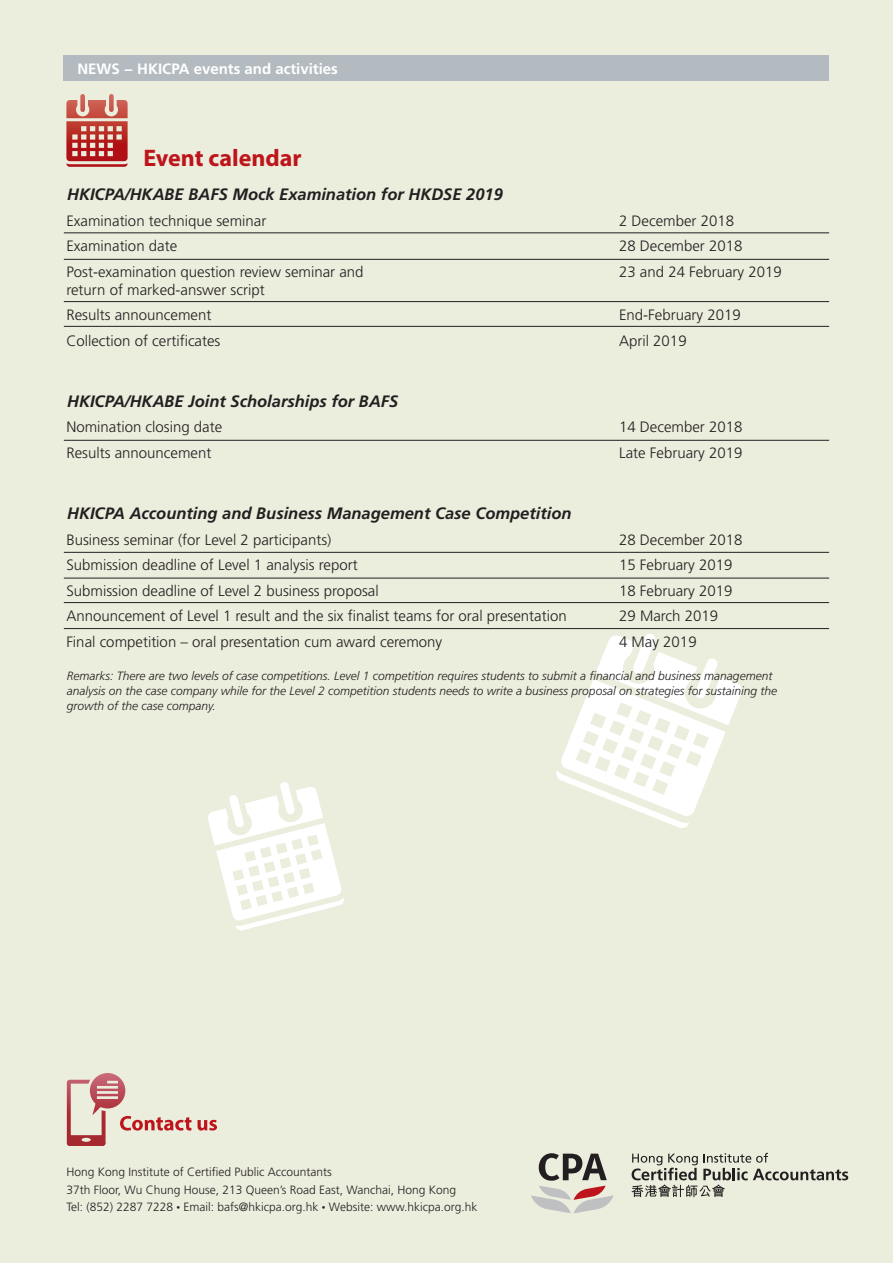
<style>
.page{position:relative;width:893px;height:1263px;background:#ebeddd}
.page>*{position:absolute;margin:0;border:0;box-sizing:border-box;transform-origin:0 0}
.t1{font:700 24px "Myriad Pro";color:#be141b}
.t2{font:italic 700 16.5px "Frutiger";color:#231f20}
.t3{font:300 15px/25.5px "Frutiger";color:#231f20}
.t4{font:700 15px "Frutiger";color:#fff}
.t5{font:italic 300 12px/15px "Frutiger";color:#231f20}
.t6{font:300 12px/17.5px "Frutiger";color:#231f20}
.s1{font-size:7.5px}
</style>
<div class="page">
<svg style="left:120px;top:1116px;width:71px;height:14px"></svg>
<svg style="left:198px;top:1120px;width:19px;height:10px"></svg>
<img style="left:67px;top:1080px;width:39px;height:66px">
<img style="left:90px;top:1073px;width:35px;height:42px">
<svg style="left:631px;top:1153px;width:217px;height:44px"></svg>
<svg style="left:531px;top:1153px;width:82px;height:60px"></svg>
<svg style="left:66px;top:100px;width:62px;height:67px"></svg>
<svg style="left:109px;top:94px;width:5px;height:18px"></svg>
<svg style="left:80px;top:94px;width:5px;height:18px"></svg>
<svg style="left:556px;top:634px;width:186px;height:194px"></svg>
<svg style="left:208px;top:782px;width:136px;height:149px"></svg>
<div style="left:64px;top:55px;width:765px;height:26px;background:#b4bbc0"></div>
<hr style="left:64px;top:440px;width:765px;height:1px;background:#231f20">
<hr style="left:64px;top:578px;width:765px;height:1px;background:#231f20">
<hr style="left:64px;top:602px;width:765px;height:1px;background:#231f20">
<hr style="left:64px;top:628px;width:765px;height:1px;background:#231f20">
<hr style="left:64px;top:552px;width:765px;height:1px;background:#231f20">
<hr style="left:64px;top:233px;width:765px;height:1px;background:#231f20">
<hr style="left:64px;top:259px;width:765px;height:1px;background:#231f20">
<hr style="left:64px;top:301px;width:765px;height:1px;background:#231f20">
<hr style="left:64px;top:326px;width:765px;height:1px;background:#231f20">
<p class="t4" style="left:77px;top:60px;width:262px">NEWS − HKICPA events and activities</p>
<h1 class="t1" style="left:143px;top:143px;width:160px">Event calendar</h1>
<p class="t2" style="left:67px;top:184px;width:437px">HKICPA/HKABE BAFS Mock Examination for HKDSE 2019</p>
<p class="t3" style="left:66px;top:208px;width:202px">Examination technique seminar</p>
<p class="t3" style="left:619px;top:208px;width:117px">2 December 2018</p>
<p class="t3" style="left:66px;top:233px;width:112px">Examination date</p>
<p class="t3" style="left:619px;top:233px;width:125px">28 December 2018</p>
<p class="t3" style="left:66px;top:259px;width:299px">Post-examination question review seminar and</p>
<p class="t3" style="left:619px;top:259px;width:164px">23 and 24 February 2019</p>
<p class="t3" style="left:66px;top:277px;width:200px">return of marked-answer script<br>Results announcement</p>
<p class="t3" style="left:619px;top:302px;width:123px">End-February 2019</p>
<p class="t3" style="left:66px;top:328px;width:156px">Collection of certificates</p>
<p class="t3" style="left:619px;top:328px;width:69px">April 2019</p>
<p class="t2" style="left:67px;top:391px;width:333px">HKICPA/HKABE Joint Scholarships for BAFS</p>
<p class="t3" style="left:66px;top:415px;width:157px">Nomination closing date</p>
<p class="t3" style="left:619px;top:415px;width:125px">14 December 2018</p>
<p class="t3" style="left:66px;top:440px;width:147px">Results announcement</p>
<p class="t3" style="left:619px;top:440px;width:125px">Late February 2019</p>
<p class="t2" style="left:67px;top:504px;width:506px">HKICPA Accounting and Business Management Case Competition</p>
<p class="t3" style="left:66px;top:527px;width:267px">Business seminar (for Level 2 participants)</p>
<p class="t3" style="left:619px;top:527px;width:125px">28 December 2018</p>
<p class="t3" style="left:66px;top:552px;width:293px">Submission deadline of Level 1 analysis report</p>
<p class="t3" style="left:619px;top:552px;width:115px">15 February 2019</p>
<p class="t3" style="left:66px;top:578px;width:314px">Submission deadline of Level 2 business proposal</p>
<p class="t3" style="left:619px;top:578px;width:115px">18 February 2019</p>
<p class="t3" style="left:66px;top:603px;width:502px">Announcement of Level 1 result and the six finalist teams for oral presentation</p>
<p class="t3" style="left:619px;top:603px;width:100px">29 March 2019</p>
<p class="t3" style="left:66px;top:629px;width:377px">Final competition – oral presentation cum award ceremony</p>
<p class="t3" style="left:619px;top:629px;width:79px">4 May 2019</p>
<p class="t5" style="left:67px;top:669px;width:712px">Remarks: There are two levels of case competitions. Level 1 competition requires students to submit a financial and business management analysis on the case company while for the Level 2 competition students needs to write a business proposal on strategies for sustaining the growth of the case company.</p>
<p class="t6" style="left:66px;top:1163px;width:413px">Hong Kong Institute of Certified Public Accountants<br>37th Floor, Wu Chung House, 213 Queen’s Road East, Wanchai, Hong Kong<br>Tel: (852) 2287 7228 <span class="s1">•</span> Email: bafs@hkicpa.org.hk <span class="s1">•</span> Website: www.hkicpa.org.hk</p>
</div>
